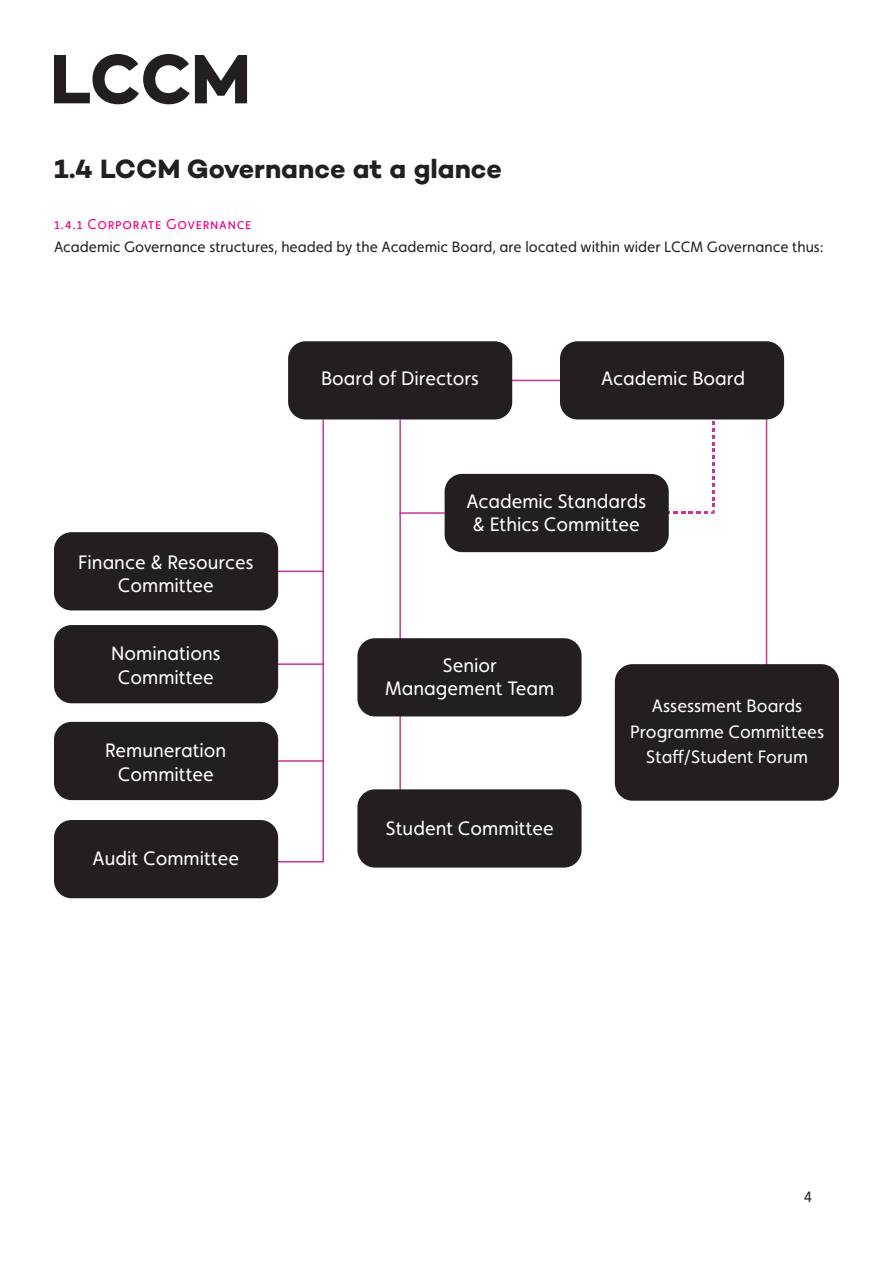
<style>
.page{position:relative;width:893px;height:1263px;background:#fff}
.page>*{position:absolute;margin:0;border:0;box-sizing:border-box;transform-origin:0 0}
.Doc_Title{font:27px "Campton Bold DEMO";color:#231f20}
.t1{font:19.5px/23.4px "Faricy New";color:#fff;text-align:center}
.t2{font:18px "Faricy New";color:#fff}
.t3{font:15px "Faricy New";color:#231f20}
.section{font:14.25px "Faricy New";letter-spacing:.05em;color:#ed028c}
</style>
<div class="page">
<svg style="left:54px;top:54px;width:193px;height:50px"></svg>
<svg style="left:253px;top:379px;width:515px;height:484px"></svg>
<svg style="left:657px;top:421px;width:58px;height:93px"></svg>
<div style="left:54px;top:532px;width:224px;height:78px;background:#231f20;border-radius:18px"></div>
<div style="left:288px;top:341px;width:224px;height:78px;background:#231f20;border-radius:18px"></div>
<div style="left:560px;top:341px;width:224px;height:78px;background:#231f20;border-radius:18px"></div>
<div style="left:445px;top:474px;width:224px;height:78px;background:#231f20;border-radius:18px"></div>
<div style="left:357px;top:638px;width:225px;height:78px;background:#231f20;border-radius:18px"></div>
<div style="left:357px;top:789px;width:225px;height:79px;background:#231f20;border-radius:18px"></div>
<div style="left:615px;top:664px;width:224px;height:137px;background:#231f20;border-radius:18px"></div>
<div style="left:54px;top:625px;width:224px;height:78px;background:#231f20;border-radius:18px"></div>
<div style="left:54px;top:722px;width:224px;height:78px;background:#231f20;border-radius:18px"></div>
<div style="left:54px;top:820px;width:224px;height:78px;background:#231f20;border-radius:18px"></div>
<p class="Doc_Title" style="left:54px;top:153px;width:450px">1.4 LCCM Governance at a glance</p>
<p class="section" style="left:54px;top:216px;width:199px">1.4.1 Corporate Governance</p>
<p class="t3" style="left:54px;top:238px;width:771px">Academic Governance structures, headed by the Academic Board, are located within wider LCCM Governance thus:</p>
<p class="t1" style="left:321px;top:366px;width:159px">Board of Directors</p>
<p class="t1" style="left:601px;top:366px;width:146px">Academic Board</p>
<p class="t1" style="left:78px;top:550px;width:177px">Finance &amp; Resources<br>Committee</p>
<p class="t1" style="left:111px;top:642px;width:111px">Nominations<br>Committee</p>
<p class="t1" style="left:105px;top:739px;width:123px">Remuneration<br>Committee</p>
<p class="t1" style="left:93px;top:847px;width:148px">Audit Committee</p>
<p class="t1" style="left:466px;top:489px;width:181px">Academic Standards &amp; Ethics Committee</p>
<p class="t1" style="left:385px;top:653px;width:171px">Senior<br>Management Team</p>
<p class="t1" style="left:386px;top:816px;width:169px">Student Committee</p>
<p class="t2" style="left:652px;top:696px;width:152px">Assessment Boards</p>
<p class="t2" style="left:630px;top:721px;width:195px">Programme Committees</p>
<p class="t2" style="left:646px;top:747px;width:163px">Staff/Student Forum</p>
<p class="t3" style="left:804px;top:1188px;width:10px">4</p>
</div>
